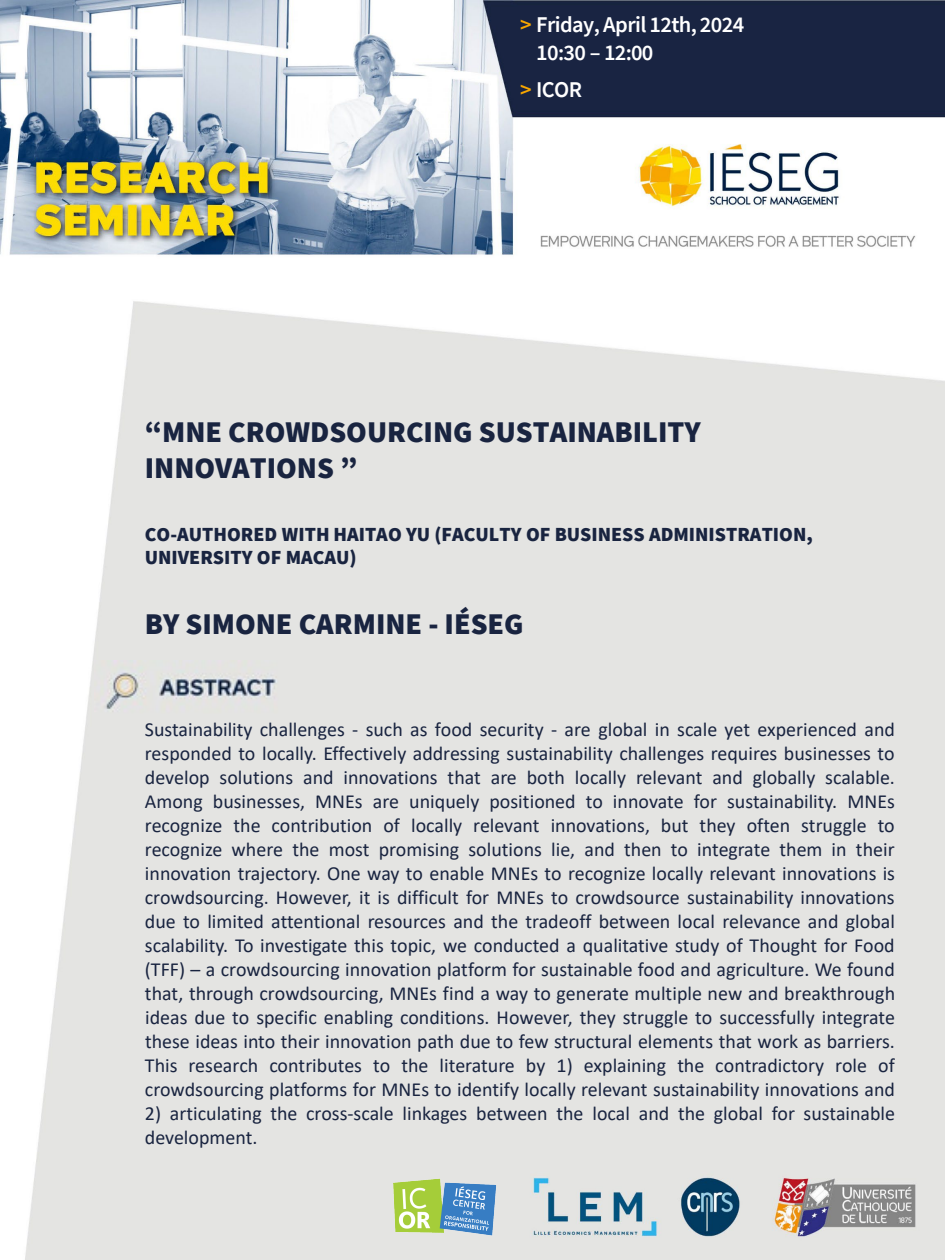
<style>
.page{position:relative;width:945px;height:1260px;background:#fff}
.page>*{position:absolute;margin:0;border:0;box-sizing:border-box;transform-origin:0 0}
.t1{font:900 30px/36px "Source Sans Pro";color:#192440}
.t2{font:600 22.5px "Source Sans Pro";letter-spacing:-.025em;color:#fff}
.t3{font:20px/24px "Calibri";color:#192440;text-align:justify}
.t4{font:900 20px/24px "Source Sans Pro";color:#192440}
.s1{color:#f7a600}
</style>
<div class="page">
<img style="left:0;top:0;width:945px;height:1260px">
<img style="left:95px;top:660px;width:190px;height:65px">
<img style="left:384px;top:1169px;width:120px;height:76px">
<p class="t2" style="left:520px;top:9px;width:225px"><span class="s1">&gt;</span> Friday, April 12th, 2024</p>
<p class="t2" style="left:536px;top:38px;width:119px">10:30 – 12:00</p>
<p class="t2" style="left:520px;top:75px;width:63px"><span class="s1">&gt;</span> ICOR</p>
<p class="t1" style="left:145px;top:413px;width:558px">“MNE CROWDSOURCING SUSTAINABILITY<br>INNOVATIONS ”</p>
<p class="t4" style="left:145px;top:522px;width:669px">CO-AUTHORED WITH HAITAO YU (FACULTY OF BUSINESS ADMINISTRATION,<br>UNIVERSITY OF MACAU)</p>
<p class="t1" style="left:145px;top:605px;width:380px">BY SIMONE CARMINE - IÉSEG</p>
<p class="t3" style="left:145px;top:717px;width:752px">Sustainability challenges - such as food security - are global in scale yet experienced and responded to locally. Effectively addressing sustainability challenges requires businesses to develop solutions and innovations that are both locally relevant and globally scalable.<br>Among businesses, MNEs are uniquely positioned to innovate for sustainability. MNEs recognize the contribution of locally relevant innovations, but they often struggle to recognize where the most promising solutions lie, and then to integrate them in their innovation trajectory. One way to enable MNEs to recognize locally relevant innovations is crowdsourcing. However, it is difficult for MNEs to crowdsource sustainability innovations due to limited attentional resources and the tradeoff between local relevance and global scalability. To investigate this topic, we conducted a qualitative study of Thought for Food (TFF) – a crowdsourcing innovation platform for sustainable food and agriculture. We found that, through crowdsourcing, MNEs find a way to generate multiple new and breakthrough ideas due to specific enabling conditions. However, they struggle to successfully integrate these ideas into their innovation path due to few structural elements that work as barriers.<br>This research contributes to the literature by 1) explaining the contradictory role of crowdsourcing platforms for MNEs to identify locally relevant sustainability innovations and</p>
<p class="t3" style="left:145px;top:1101px;width:752px">2) articulating the cross-scale linkages between the local and the global for sustainable development.</p>
</div>
